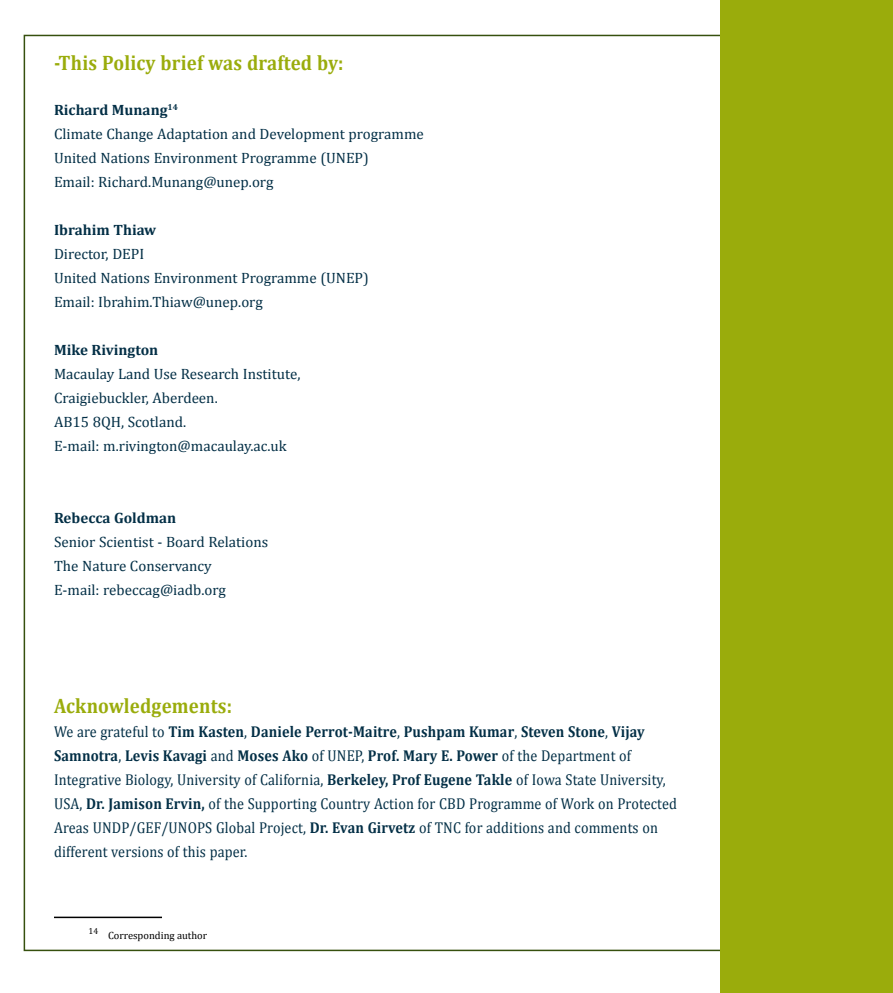
<style>
.page{position:relative;width:893px;height:993px;background:#fff}
.page>*{position:absolute;margin:0;border:0;box-sizing:border-box;transform-origin:0 0}
.t1{font:700 21px "Cambria";letter-spacing:.01em;color:#9aac0c;scale:.9 1}
.t2{font:15.75px/24px "Cambria";letter-spacing:.01em;color:#032f46;scale:.9 1}
.t3{font:15px/24px "Cambria";color:#032f46}
.t4{font:700 15px "Cambria";color:#032f46}
.t5{font:10.5px "Cambria";color:#000}
.t6{font:8.7px "Cambria";color:#000}
.s1{font-weight:700}
</style>
<div class="page">
<div style="left:720px;top:0;width:173px;height:993px;background:#9aac0c"></div>
<hr style="left:54px;top:916px;width:108px;height:2px;background:#000">
<h1 class="t1" style="left:54px;top:50px;width:323px">-This Policy brief was drafted by:</h1>
<p class="t3" style="left:54px;top:98px;width:371px"><span class="s1">Richard Munang</span><sup>14<br></sup>Climate Change Adaptation and Development programme United Nations Environment Programme (UNEP)<br>Email: Richard.Munang@unep.org</p>
<p class="t4" style="left:54px;top:221px;width:104px">Ibrahim Thiaw</p>
<p class="t3" style="left:54px;top:242px;width:316px">Director, DEPI<br>United Nations Environment Programme (UNEP)<br>Email: Ibrahim.Thiaw@unep.org</p>
<p class="t4" style="left:54px;top:341px;width:106px">Mike Rivington</p>
<p class="t3" style="left:54px;top:362px;width:248px">Macaulay Land Use Research Institute,<br>Craigiebuckler, Aberdeen.<br>AB15 8QH, Scotland.<br>E-mail: m.rivington@macaulay.ac.uk</p>
<p class="t4" style="left:54px;top:509px;width:124px">Rebecca Goldman</p>
<p class="t3" style="left:54px;top:530px;width:216px">Senior Scientist - Board Relations<br>The Nature Conservancy<br>E-mail: rebeccag@iadb.org</p>
<h1 class="t1" style="left:54px;top:693px;width:199px">Acknowledgements:</h1>
<p class="t2" style="left:54px;top:720px;width:694px">We are grateful to <span class="s1">Tim Kasten</span>, <span class="s1">Daniele Perrot-Maitre</span>, <span class="s1">Pushpam Kumar</span>, <span class="s1">Steven Stone</span>, <span class="s1">Vijay Samnotra</span>, <span class="s1">Levis Kavagi</span> and <span class="s1">Moses Ako</span> of UNEP, <span class="s1">Prof. Mary E. Power</span> of the Department of Integrative Biology, University of California, <span class="s1">Berkeley, Prof Eugene Takle</span> of Iowa State University, USA, <span class="s1">Dr. Jamison Ervin,</span> of the Supporting Country Action for CBD Programme of Work on Protected Areas UNDP/GEF/UNOPS Global Project, <span class="s1">Dr. Evan Girvetz</span> of TNC for additions and comments on different versions of this paper.</p>
<p class="t6" style="left:88px;top:926px;width:11px">14</p>
<p class="t5" style="left:108px;top:929px;width:101px">Corresponding author</p>
</div>
